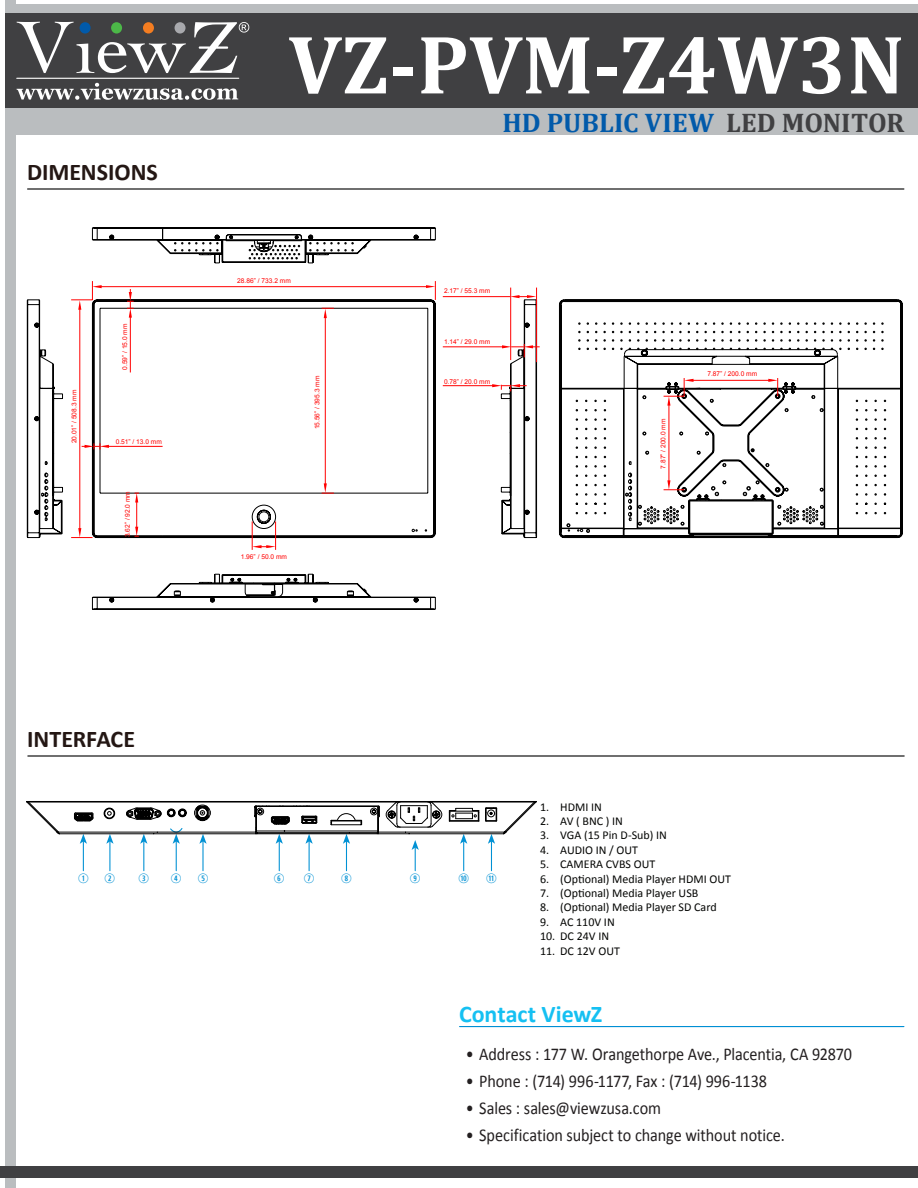
<style>
.page{position:relative;width:918px;height:1188px;background:#fff}
.page>*{position:absolute;margin:0;border:0;box-sizing:border-box;transform-origin:0 0}
.t1{font:700 84px "Cambria";color:#fff}
.t2{font:700 27px "Cambria";letter-spacing:.005em;color:#015aaa}
.t3{font:700 24px "Calibri";color:#241714}
.t4{font:700 24px "Calibri";letter-spacing:-.005em;color:#15c0f2}
.t5{font:18px "Calibri";letter-spacing:-.005em;color:#231f20;scale:.9 1}
.t6{font:12.9px "Combi Numerals";color:#0091d4}
.t7{font:12px "Calibri";color:#040503}
.t8{font:6.6px "Arial";color:#f00}
.s1{color:#404042}
</style>
<div class="page">
<div style="left:5px;top:0;width:11px;height:1188px;background:#babdbf"></div>
<div style="left:10px;top:5px;width:908px;height:130px;background:#babdbf"></div>
<div style="left:5px;top:14px;width:913px;height:94px;background:#404042"></div>
<div style="left:0;top:1167px;width:918px;height:11px;background:#404042"></div>
<svg style="left:27px;top:300px;width:19px;height:238px"></svg>
<svg style="left:46px;top:310px;width:46px;height:225px"></svg>
<svg style="left:92px;top:228px;width:343px;height:12px"></svg>
<svg style="left:92px;top:240px;width:343px;height:369px"></svg>
<svg style="left:110px;top:574px;width:325px;height:35px"></svg>
<svg style="left:221px;top:538px;width:677px;height:59px"></svg>
<svg style="left:838px;top:300px;width:64px;height:236px"></svg>
<svg style="left:92px;top:300px;width:746px;height:238px"></svg>
<hr style="left:536px;top:288px;width:1px;height:74px;background:#f00">
<svg style="left:322px;top:483px;width:12px;height:11px"></svg>
<hr style="left:325px;top:315px;width:1px;height:172px;background:#f00">
<svg style="left:322px;top:308px;width:12px;height:10px"></svg>
<svg style="left:71px;top:528px;width:22px;height:10px"></svg>
<hr style="left:80px;top:306px;width:1px;height:224px;background:#f00">
<svg style="left:559px;top:300px;width:279px;height:234px"></svg>
<hr style="left:443px;top:385px;width:51px;height:1px;background:#f00">
<hr style="left:443px;top:296px;width:67px;height:1px;background:#f00">
<svg style="left:511px;top:295px;width:25px;height:3px"></svg>
<svg style="left:252px;top:521px;width:24px;height:29px"></svg>
<svg style="left:426px;top:281px;width:10px;height:19px"></svg>
<hr style="left:100px;top:286px;width:328px;height:1px;background:#f00">
<svg style="left:71px;top:281px;width:31px;height:29px"></svg>
<hr style="left:443px;top:347px;width:61px;height:1px;background:#f00">
<svg style="left:502px;top:344px;width:38px;height:13px"></svg>
<hr style="left:510px;top:288px;width:1px;height:72px;background:#f00">
<svg style="left:492px;top:384px;width:35px;height:7px"></svg>
<svg style="left:135px;top:493px;width:4px;height:10px"></svg>
<svg style="left:135px;top:527px;width:4px;height:10px"></svg>
<hr style="left:136px;top:501px;width:1px;height:30px;background:#f00">
<hr style="left:130px;top:315px;width:1px;height:57px;background:#f00">
<svg style="left:127px;top:289px;width:7px;height:29px"></svg>
<hr style="left:106px;top:446px;width:57px;height:1px;background:#f00">
<svg style="left:82px;top:443px;width:27px;height:6px"></svg>
<svg style="left:17px;top:22px;width:232px;height:51px"></svg>
<svg style="left:17px;top:83px;width:221px;height:17px"></svg>
<hr style="left:17px;top:78px;width:222px;height:1px;background:#fff">
<hr style="left:460px;top:1026px;width:444px;height:1px;background:#008fd4">
<hr style="left:28px;top:188px;width:876px;height:2px;background:#000">
<hr style="left:28px;top:755px;width:876px;height:2px;background:#000">
<svg style="left:26px;top:801px;width:511px;height:70px"></svg>
<p class="t3" style="left:27px;top:157px;width:132px">DIMENSIONS</p>
<p class="t8" style="left:70px;top:443px;width:55px;rotate:-90deg">20.01” / 508.3 mm</p>
<p class="t8" style="left:120px;top:370px;width:48px;rotate:-90deg">0.59” / 15.0 mm</p>
<p class="t8" style="left:116px;top:437px;width:48px">0.51” / 13.0 mm</p>
<p class="t8" style="left:123px;top:537px;width:48px;rotate:-90deg">3.62” / 92.0 mm</p>
<p class="t3" style="left:27px;top:724px;width:109px">INTERFACE</p>
<p class="t1" style="left:288px;top:5px;width:618px">VZ-PVM-Z4W3N</p>
<p class="t2" style="left:502px;top:104px;width:404px">HD PUBLIC VIEW <span class="s1">LED MONITOR</span></p>
<p class="t8" style="left:237px;top:276px;width:55px">28.86” / 733.2 mm</p>
<p class="t8" style="left:313px;top:429px;width:55px;rotate:-90deg">15.56” / 395.3 mm</p>
<p class="t8" style="left:241px;top:553px;width:48px">1.96” / 50.0 mm</p>
<p class="t8" style="left:444px;top:287px;width:48px">2.17” / 55.3 mm</p>
<p class="t8" style="left:444px;top:337px;width:48px">1.14” / 29.0 mm</p>
<p class="t8" style="left:444px;top:377px;width:48px">0.78” / 20.0 mm</p>
<p class="t8" style="left:659px;top:469px;width:51px;rotate:-90deg">7.87” / 200.0 mm</p>
<p class="t8" style="left:707px;top:370px;width:51px">7.87” / 200.0 mm</p>
<p class="t6" style="left:78px;top:873px;width:12px">Q</p>
<p class="t6" style="left:105px;top:873px;width:12px">W</p>
<p class="t6" style="left:139px;top:873px;width:12px">E</p>
<p class="t6" style="left:171px;top:873px;width:12px">R</p>
<p class="t6" style="left:198px;top:873px;width:12px">T</p>
<p class="t6" style="left:274px;top:873px;width:12px">Y</p>
<p class="t6" style="left:304px;top:873px;width:12px">U</p>
<p class="t6" style="left:341px;top:873px;width:12px">I</p>
<p class="t6" style="left:410px;top:873px;width:12px">O</p>
<p class="t6" style="left:458px;top:873px;width:12px">A</p>
<p class="t6" style="left:486px;top:873px;width:12px">S</p>
<p class="t7" style="left:540px;top:799px;width:63px">1. HDMI IN</p>
<p class="t7" style="left:540px;top:813px;width:85px">2. AV ( BNC ) IN</p>
<p class="t7" style="left:540px;top:828px;width:128px">3. VGA (15 Pin D-Sub) IN</p>
<p class="t7" style="left:540px;top:842px;width:100px">4. AUDIO IN / OUT</p>
<p class="t7" style="left:540px;top:857px;width:117px">5. CAMERA CVBS OUT</p>
<p class="t7" style="left:540px;top:871px;width:192px">6. (Optional) Media Player HDMI OUT</p>
<p class="t7" style="left:540px;top:885px;width:160px">7. (Optional) Media Player USB</p>
<p class="t7" style="left:540px;top:900px;width:178px">8. (Optional) Media Player SD Card</p>
<p class="t7" style="left:540px;top:914px;width:76px">9. AC 110V IN</p>
<p class="t7" style="left:540px;top:929px;width:71px">10. DC 24V IN</p>
<p class="t7" style="left:540px;top:943px;width:81px">11. DC 12V OUT</p>
<p class="t4" style="left:459px;top:998px;width:145px">Contact ViewZ</p>
<p class="t5" style="left:466px;top:1042px;width:431px">• Address : 177 W. Orangethorpe Ave., Placentia, CA 92870</p>
<p class="t5" style="left:466px;top:1069px;width:336px">• Phone : (714) 996-1177, Fax : (714) 996-1138</p>
<p class="t5" style="left:466px;top:1123px;width:356px">• Specification subject to change without notice.</p>
<p class="t5" style="left:466px;top:1096px;width:219px">• Sales : sales@viewzusa.com</p>
</div>
